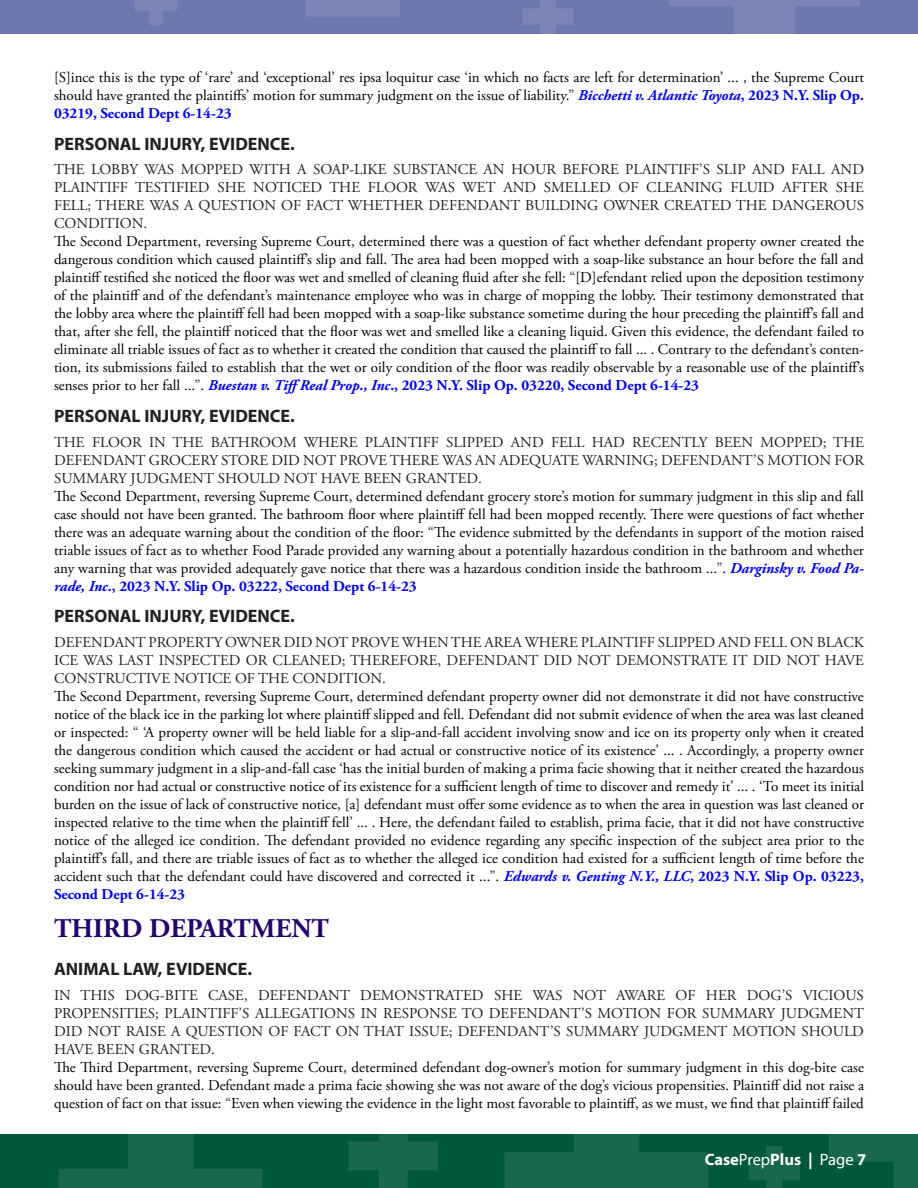
<style>
.page{position:relative;width:918px;height:1188px;background:#fff}
.page>*{position:absolute;margin:0;border:0;box-sizing:border-box;transform-origin:0 0}
.department{font:700 27px "Adobe Garamond Pro";color:#22036f}
.area_of_law{font:700 18px "Myriad Pro";color:#231f20}
.t1{font:700 16.5px "Myriad Pro";color:#fff}
.Body_Copy{font:15px/18px "Adobe Garamond Pro";color:#000;text-align:justify}
.Body_Copy-2{font:15px/18px "Adobe Garamond Pro";color:#231f20;text-align:justify}
.s1{color:#231f20}
.s2{font-weight:700;font-style:italic;color:#00f}
.s3{font-weight:700;color:#00f}
.s4{font-weight:400}
</style>
<div class="page">
<div style="left:0;top:0;width:918px;height:33px;background:#6e77ae"></div>
<div style="left:0;top:1134px;width:918px;height:54px;background:#00573c"></div>
<svg style="left:504px;top:1134px;width:205px;height:54px"></svg>
<svg style="left:59px;top:1134px;width:204px;height:54px"></svg>
<svg style="left:0;top:33px;width:23px;height:1px"></svg>
<svg style="left:306px;top:0;width:93px;height:16px"></svg>
<svg style="left:348px;top:1134px;width:90px;height:54px"></svg>
<svg style="left:749px;top:1146px;width:51px;height:42px"></svg>
<svg style="left:522px;top:0;width:52px;height:34px"></svg>
<svg style="left:135px;top:0;width:42px;height:25px"></svg>
<svg style="left:829px;top:1134px;width:89px;height:54px"></svg>
<svg style="left:669px;top:0;width:191px;height:34px"></svg>
<p class="Body_Copy" style="left:54px;top:69px;width:812px">[S]ince this is the type of ‘rare’ and ‘exceptional’ res ipsa loquitur case ‘in which no facts are left for determination’ ... , the Supreme Court should have granted the plaintiffs’ motion for summary judgment on the issue of liability.<span class="s1">”</span> <span class="s2">Bicchetti v. Atlantic Toyota</span><span class="s3">, 2023 N.Y. Slip Op.<br>03219, Second Dept 6-14-23</span></p>
<p class="area_of_law" style="left:54px;top:132px;width:242px">PERSONAL INJURY, EVIDENCE.</p>
<p class="Body_Copy-2" style="left:54px;top:161px;width:812px">THE LOBBY WAS MOPPED WITH A SOAP-LIKE SUBSTANCE AN HOUR BEFORE PLAINTIFF’S SLIP AND FALL AND PLAINTIFF TESTIFIED SHE NOTICED THE FLOOR WAS WET AND SMELLED OF CLEANING FLUID AFTER SHE FELL; THERE WAS A QUESTION OF FACT WHETHER DEFENDANT BUILDING OWNER CREATED THE DANGEROUS CONDITION.</p>
<p class="Body_Copy" style="left:54px;top:233px;width:812px">The Second Department, reversing Supreme Court, determined there was a question of fact whether defendant property owner created the dangerous condition which caused plaintiff’s slip and fall. The area had been mopped with a soap-like substance an hour before the fall and plaintiff testified she noticed the floor was wet and smelled of cleaning fluid after she fell: <span class="s1">“</span>[D]efendant relied upon the deposition testimony of the plaintiff and of the defendant’s maintenance employee who was in charge of mopping the lobby. Their testimony demonstrated that the lobby area where the plaintiff fell had been mopped with a soap-like substance sometime during the hour preceding the plaintiff’s fall and that, after she fell, the plaintiff noticed that the floor was wet and smelled like a cleaning liquid. Given this evidence, the defendant failed to eliminate all triable issues of fact as to whether it created the condition that caused the plaintiff to fall ... . Contrary to the defendant’s conten&shy;tion, its submissions failed to establish that the wet or oily condition of the floor was readily observable by a reasonable use of the plaintiff’s senses prior to her fall ...<span class="s1">”</span>. <span class="s2">Buestan v. TiffReal Prop., Inc</span><span class="s3">., 2023 N.Y. Slip Op. 03220, Second Dept 6-14-23</span></p>
<p class="area_of_law" style="left:54px;top:404px;width:242px">PERSONAL INJURY, EVIDENCE.</p>
<p class="Body_Copy-2" style="left:54px;top:433px;width:812px">THE FLOOR IN THE BATHROOM WHERE PLAINTIFF SLIPPED AND FELL HAD RECENTLY BEEN MOPPED; THE DEFENDANT GROCERY STORE DID NOT PROVE THERE WAS AN ADEQUATE WARNING; DEFENDANT’S MOTION FOR SUMMARY JUDGMENT SHOULD NOT HAVE BEEN GRANTED.</p>
<p class="Body_Copy" style="left:54px;top:487px;width:812px">The Second Department, reversing Supreme Court, determined defendant grocery store’s motion for summary judgment in this slip and fall case should not have been granted. The bathroom floor where plaintiff fell had been mopped recently. There were questions of fact whether there was an adequate warning about the condition of the floor: <span class="s1">“</span>The evidence submitted by the defendants in support of the motion raised triable issues of fact as to whether Food Parade provided any warning about a potentially hazardous condition in the bathroom and whether any warning that was provided adequately gave notice that there was a hazardous condition inside the bathroom ...<span class="s1">”</span>. <span class="s2">Darginsky v. Food Pa&shy;rade, Inc</span><span class="s3">., 2023 N.Y. Slip Op. 03222, Second Dept 6-14-23</span></p>
<p class="area_of_law" style="left:54px;top:604px;width:242px">PERSONAL INJURY, EVIDENCE.</p>
<p class="Body_Copy-2" style="left:54px;top:634px;width:812px">DEFENDANT PROPERTY OWNER DID NOT PROVE WHEN THE AREA WHERE PLAINTIFF SLIPPED AND FELL ON BLACK ICE WAS LAST INSPECTED OR CLEANED; THEREFORE, DEFENDANT DID NOT DEMONSTRATE IT DID NOT HAVE CONSTRUCTIVE NOTICE OF THE CONDITION.</p>
<p class="Body_Copy" style="left:54px;top:688px;width:812px">The Second Department, reversing Supreme Court, determined defendant property owner did not demonstrate it did not have constructive notice of the black ice in the parking lot where plaintiff slipped and fell. Defendant did not submit evidence of when the area was last cleaned or inspected: <span class="s1">“</span> ‘A property owner will be held liable for a slip-and-fall accident involving snow and ice on its property only when it created the dangerous condition which caused the accident or had actual or constructive notice of its existence’ ... . Accordingly, a property owner seeking summary judgment in a slip-and-fall case ‘has the initial burden of making a prima facie showing that it neither created the hazardous condition nor had actual or constructive notice of its existence for a sufficient length of time to discover and remedy it’ ... . ‘To meet its initial burden on the issue of lack of constructive notice, [a] defendant must offer some evidence as to when the area in question was last cleaned or inspected relative to the time when the plaintiff fell’ ... . Here, the defendant failed to establish, prima facie, that it did not have constructive notice of the alleged ice condition. The defendant provided no evidence regarding any specific inspection of the subject area prior to the plaintiff’s fall, and there are triable issues of fact as to whether the alleged ice condition had existed for a sufficient length of time before the accident such that the defendant could have discovered and corrected it ...<span class="s1">”</span>. <span class="s2">Edwards v. Genting N.Y., LLC</span><span class="s3">, 2023 N.Y. Slip Op. 03223, Second Dept 6-14-23</span></p>
<p class="department" style="left:54px;top:913px;width:277px">THIRD DEPARTMENT</p>
<p class="area_of_law" style="left:54px;top:958px;width:200px">ANIMAL LAW, EVIDENCE.</p>
<p class="Body_Copy-2" style="left:54px;top:987px;width:812px">IN THIS DOG-BITE CASE, DEFENDANT DEMONSTRATED SHE WAS NOT AWARE OF HER DOG’S VICIOUS PROPENSITIES; PLAINTIFF’S ALLEGATIONS IN RESPONSE TO DEFENDANT’S MOTION FOR SUMMARY JUDGMENT DID NOT RAISE A QUESTION OF FACT ON THAT ISSUE; DEFENDANT’S SUMMARY JUDGMENT MOTION SHOULD HAVE BEEN GRANTED.</p>
<p class="Body_Copy" style="left:54px;top:1059px;width:812px">The Third Department, reversing Supreme Court, determined defendant dog-owner’s motion for summary judgment in this dog-bite case should have been granted. Defendant made a prima facie showing she was not aware of the dog’s vicious propensities. Plaintiff did not raise a question of fact on that issue: <span class="s1">“</span>Even when viewing the evidence in the light most favorable to plaintiff, as we must, we find that plaintiff failed</p>
<p class="t1" style="left:705px;top:1148px;width:163px">Case<span class="s4">Prep</span>Plus | <span class="s4">Page</span> 7</p>
</div>
